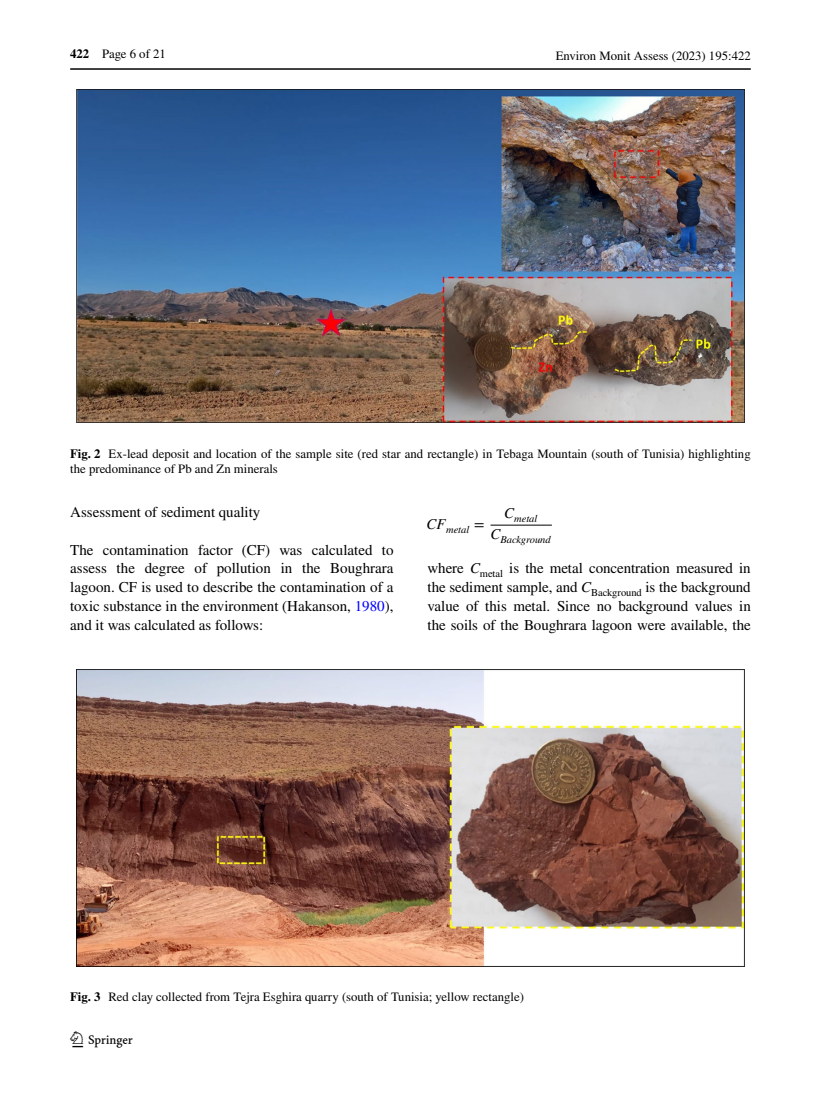
<style>
.page{position:relative;width:821px;height:1106px;background:#fff}
.page>*{position:absolute;margin:0;border:0;box-sizing:border-box;transform-origin:0 0}
.t1{font:22.5px "Springnew Regular 2";color:#000}
.t2{font:15px/18.8px "STIX";color:#000;text-align:justify}
.t3{font:12.75px/15px "STIX";color:#000}
.t4{font:italic 10.5px/21.6px "STIX General";color:#000;text-align:center}
.s1{font-weight:700}
.s2{color:#00f}
.s3{font-style:italic}
</style>
<div class="page">
<hr style="left:70px;top:68px;width:680px;height:2px;background:#000">
<hr style="left:490px;top:524px;width:62px;height:1px;background:#000">
<img style="left:77px;top:89px;width:667px;height:334px">
<img style="left:77px;top:669px;width:667px;height:297px">
<p class="t3" style="left:70px;top:47px;width:97px"><span class="s1">422</span> Page 6 of 21</p>
<p class="t3" style="left:555px;top:49px;width:197px">Environ Monit Assess (2023) 195:422</p>
<p class="t3" style="left:70px;top:447px;width:682px"><span class="s1">Fig. 2</span> Ex-lead deposit and location of the sample site (red star and rectangle) in Tebaga Mountain (south of Tunisia) highlighting the predominance of Pb and Zn minerals</p>
<p class="t2" style="left:70px;top:504px;width:192px">Assessment of sediment quality</p>
<p class="t2" style="left:70px;top:541px;width:325px">The contamination factor (CF) was calculated to assess the degree of pollution in the Boughrara lagoon. CF is used to describe the contamination of a toxic substance in the environment (Hakanson, <span class="s2">1980</span>), and it was calculated as follows:</p>
<p class="t4" style="left:426px;top:519px;width:60px"><sup>CF</sup>metal <sup>=</sup></p>
<p class="t4" style="left:490px;top:508px;width:62px"><sup>C</sup>metal<br><sup>C</sup>Background</p>
<p class="t2" style="left:427px;top:560px;width:325px">where <span class="s3">C</span><sub>metal</sub> is the metal concentration measured in the sediment sample, and <span class="s3">C</span><sub>Background</sub> is the background value of this metal. Since no background values in the soils of the Boughrara lagoon were available, the</p>
<p class="t3" style="left:70px;top:990px;width:455px"><span class="s1">Fig. 3</span> Red clay collected from Tejra Esghira quarry (south of Tunisia; yellow rectangle)</p>
<h1 class="t1" style="left:72px;top:1031px;width:62px">1 3</h1>
</div>
